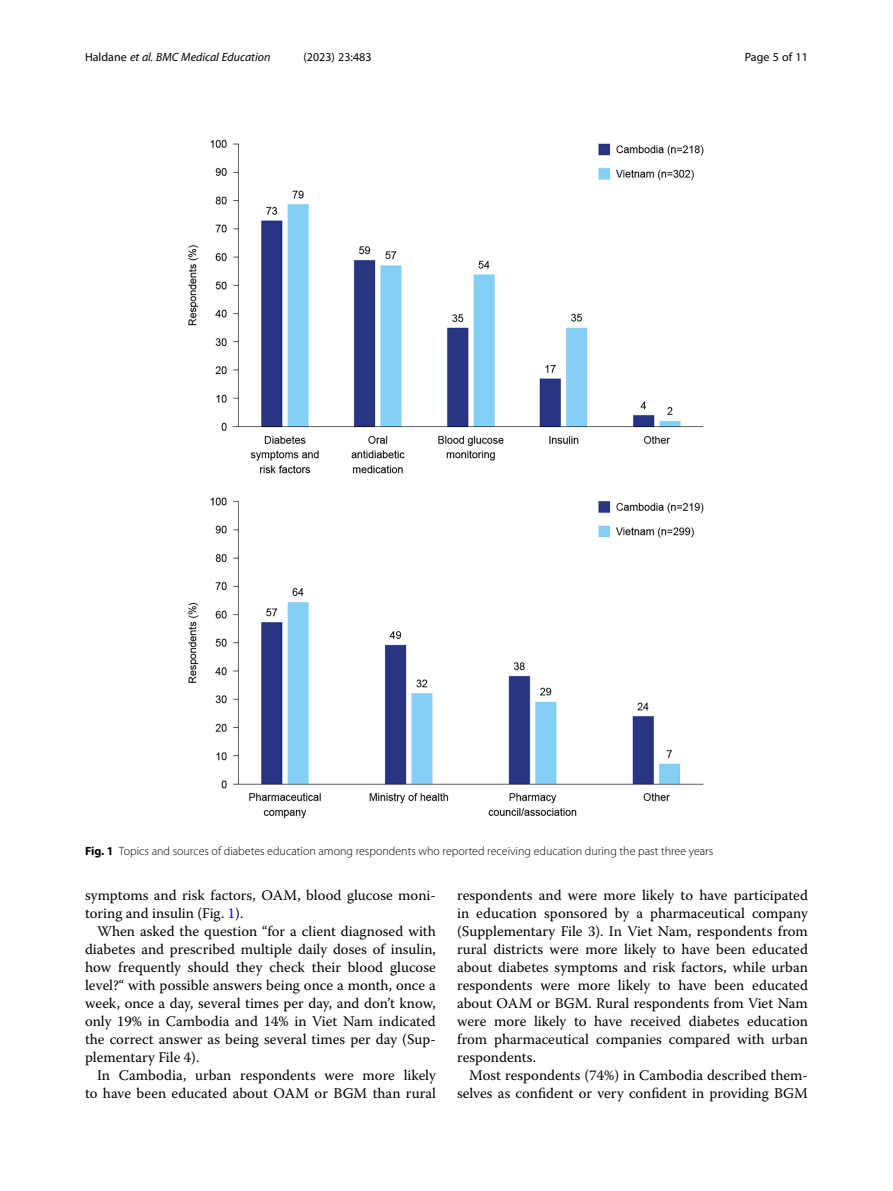
<style>
.page{position:relative;width:893px;height:1191px;background:#fff}
.page>*{position:absolute;margin:0;border:0;box-sizing:border-box;transform-origin:0 0}
.Body_Text_Indent{font:14.7px/18px "Warnock Pro";color:#000;text-align:justify}
.Figure_Caption{font:300 12px "Myriad Pro";color:#000}
.t1{font:italic 12px "Myriad Pro";color:#000}
.t2{font:12px "Myriad Pro";color:#000}
.s1{font-style:normal}
.s2{font-weight:700}
.s3{color:#00f}
</style>
<div class="page">
<img style="left:188px;top:139px;width:516px;height:680px">
<p class="t1" style="left:85px;top:50px;width:187px"><span class="s1">Haldane</span> et al. BMC Medical Education</p>
<p class="t2" style="left:304px;top:50px;width:70px">(2023) 23:483</p>
<p class="t2" style="left:745px;top:50px;width:65px">Page 5 of 11</p>
<p class="Figure_Caption" style="left:85px;top:844px;width:630px"><span class="s2">Fig. 1</span> Topics and sources of diabetes education among respondents who reported receiving education during the past three years</p>
<p class="Body_Text_Indent" style="left:85px;top:886px;width:352px">symptoms and risk factors, OAM, blood glucose moni&shy;toring and insulin (Fig. <span class="s3">1</span>).</p>
<p class="Body_Text_Indent" style="left:85px;top:922px;width:352px;text-indent:12px">When asked the question “for a client diagnosed with diabetes and prescribed multiple daily doses of insulin, how frequently should they check their blood glucose level?“ with possible answers being once a month, once a week, once a day, several times per day, and don’t know, only 19% in Cambodia and 14% in Viet Nam indicated the correct answer as being several times per day (Sup&shy;plementary File 4).</p>
<p class="Body_Text_Indent" style="left:85px;top:1066px;width:352px;text-align:right">In Cambodia, urban respondents were more likely to have been educated about OAM or BGM than rural</p>
<p class="Body_Text_Indent" style="left:457px;top:886px;width:352px">respondents and were more likely to have participated in education sponsored by a pharmaceutical company (Supplementary File 3). In Viet Nam, respondents from rural districts were more likely to have been educated about diabetes symptoms and risk factors, while urban respondents were more likely to have been educated about OAM or BGM. Rural respondents from Viet Nam were more likely to have received diabetes education from pharmaceutical companies compared with urban respondents.</p>
<p class="Body_Text_Indent" style="left:457px;top:1066px;width:352px;text-align:right">Most respondents (74%) in Cambodia described them&shy;selves as confident or very confident in providing BGM</p>
</div>
